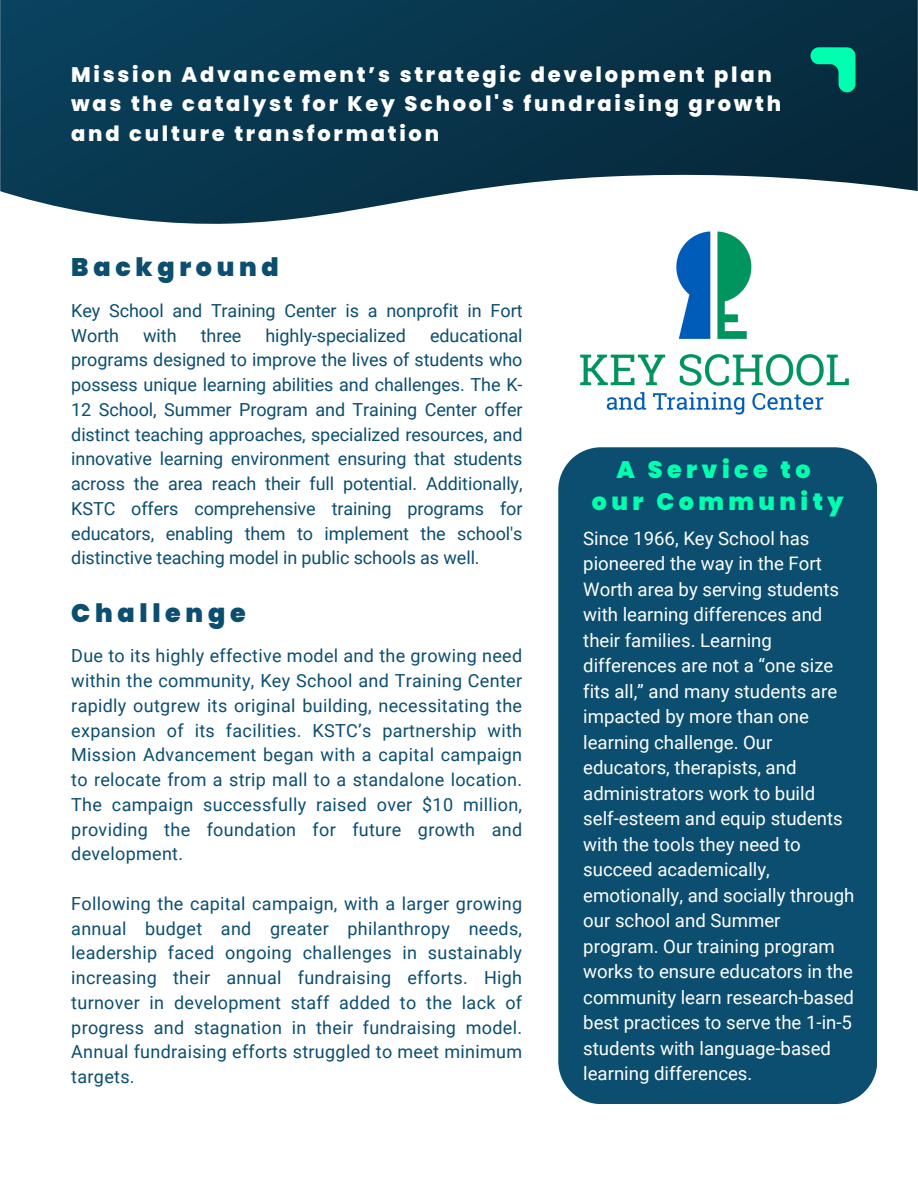
<style>
.page{position:relative;width:918px;height:1188px;background:#fff}
.page>*{position:absolute;margin:0;border:0;box-sizing:border-box;transform-origin:0 0}
.t1{font:900 25.35px "Poppins";letter-spacing:.185em;color:#0b4e6f}
.t2{font:900 23.85px "Poppins";letter-spacing:.185em;color:#00ffae}
.t3{font:800 21px/29.4px "Poppins";letter-spacing:.13em;color:#fff}
.t4{font:18.6px/25.5px "Roboto";color:#fff}
.t5{font:18px/24.8px "Roboto";letter-spacing:-.005em;color:#0b4e6f;text-align:justify}
</style>
<div class="page">
<svg style="left:0;top:0;width:918px;height:224px;background:#1d465b"></svg>
<svg style="left:810px;top:47px;width:45px;height:45px;background:#02a47e"></svg>
<div style="left:558px;top:447px;width:319px;height:657px;background:#0b4e6f"></div>
<img style="left:558px;top:199px;width:322px;height:216px">
<p class="t3" style="left:71px;top:60px;width:711px">Mission Advancement’s strategic development plan was the catalyst for Key School's fundraising growth and culture transformation</p>
<p class="t1" style="left:71px;top:250px;width:209px">Background</p>
<p class="t5" style="left:71px;top:298px;width:453px">Key School and Training Center is a nonprofit in Fort<br>Worth</p>
<p class="t5" style="left:71px;top:323px;width:453px;text-indent:359px">educational programs designed to improve the lives of students who possess unique learning abilities and challenges. The K-12 School, Summer Program and Training Center offer distinct teaching approaches, specialized resources, and innovative learning environment ensuring that students across the area reach their full potential. Additionally, KSTC offers comprehensive training programs for educators, enabling them to implement the school's distinctive teaching model in public schools as well.</p>
<p class="t5" style="left:143px;top:323px;width:35px">with</p>
<p class="t5" style="left:201px;top:323px;width:42px">three</p>
<p class="t5" style="left:265px;top:323px;width:142px">highly-specialized</p>
<p class="t1" style="left:71px;top:595px;width:176px">Challenge</p>
<p class="t5" style="left:71px;top:644px;width:452px">Due to its highly effective model and the growing need within the community, Key School and Training Center rapidly outgrew its original building, necessitating the expansion of its facilities. KSTC’s partnership with Mission Advancement began with a capital campaign to relocate from a strip mall to a standalone location.<br>The campaign successfully raised over $10 million, providing the foundation for future growth and development.</p>
<p class="t5" style="left:71px;top:891px;width:452px">Following the capital campaign, with a larger growing annual budget and greater philanthropy needs, leadership faced ongoing challenges in sustainably increasing their annual fundraising efforts. High turnover in development staff added to the lack of progress and stagnation in their fundraising model.<br>Annual fundraising efforts struggled to meet minimum targets.</p>
<p class="t2" style="left:616px;top:453px;width:196px">A Service to</p>
<p class="t2" style="left:592px;top:485px;width:253px">our Community</p>
<p class="t4" style="left:583px;top:526px;width:273px">Since 1966, Key School has pioneered the way in the Fort<br>Worth area by serving students with learning differences and their families. Learning differences are not a “one size fits all,” and many students are impacted by more than one learning challenge. Our educators, therapists, and administrators work to build self-esteem and equip students with the tools they need to succeed academically, emotionally, and socially through our school and Summer program. Our training program works to ensure educators in the community learn research-based best practices to serve the 1-in-5 students with language-based learning differences.</p>
</div>
